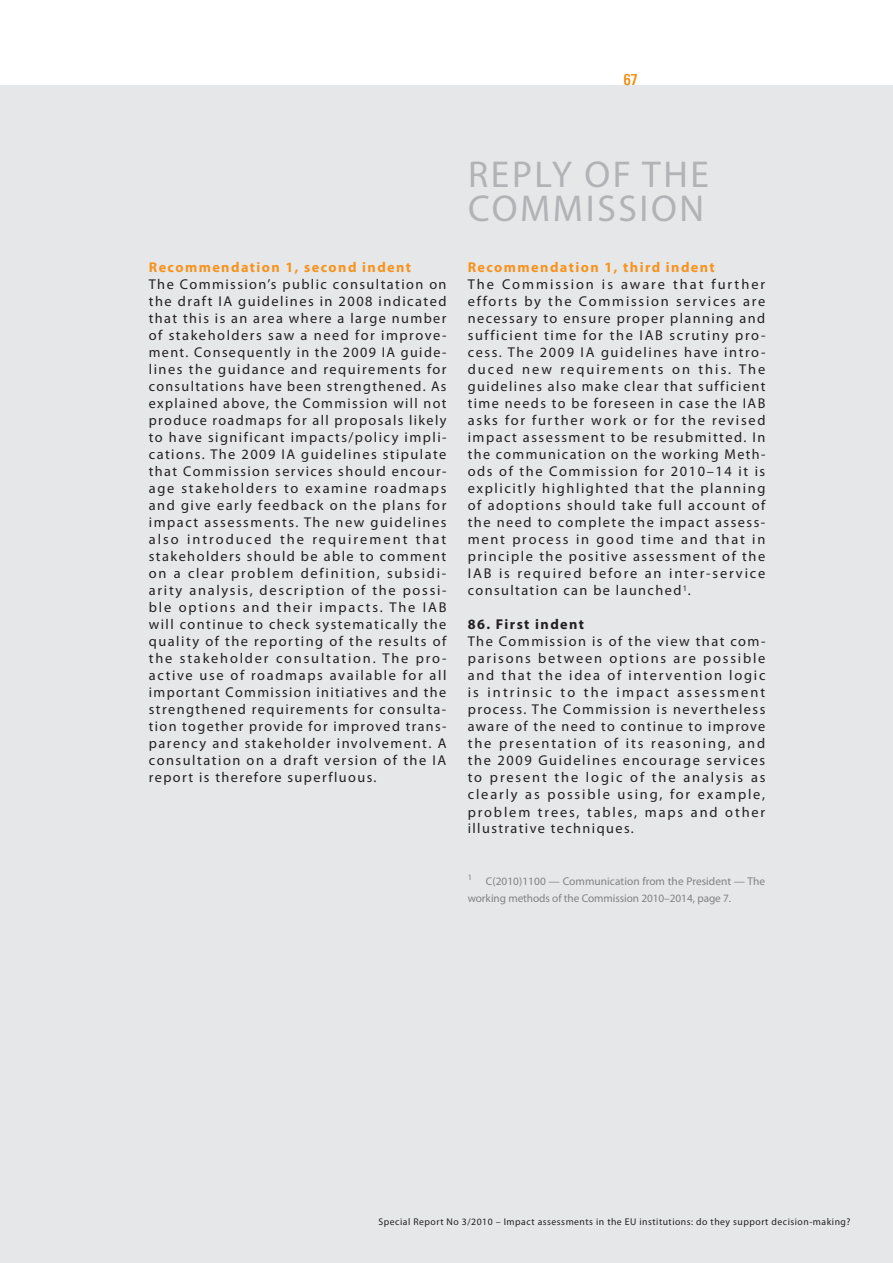
<style>
.page{position:relative;width:893px;height:1263px;background:#fff}
.page>*{position:absolute;margin:0;border:0;box-sizing:border-box;transform-origin:0 0}
.t1{font:37.5px/34px "Myriad Pro";letter-spacing:.07em;color:#b2b3b7}
.t2{font:condensed 15.75px "Univers LT Std";color:#f7931d}
.t3{font:14.25px/17px "Myriad Pro";letter-spacing:.105em;color:#231f20;text-align:justify}
.t4{font:700 14.25px "Myriad Pro";letter-spacing:.1em;color:#f7931d}
.t5{font:700 14.25px "Myriad Pro";letter-spacing:.1em;color:#231f20}
.t6{font:11.25px/17px "Myriad Pro";letter-spacing:.005em;color:#808285}
.t7{font:9.75px "Myriad Pro";letter-spacing:.05em;color:#231f20}
</style>
<div class="page">
<div style="left:0;top:85px;width:893px;height:1178px;background:#e6e7e9"></div>
<p class="t2" style="left:624px;top:69px;width:15px">67</p>
<p class="t4" style="left:149px;top:258px;width:264px">Recommendation 1, second indent</p>
<p class="t3" style="left:149px;top:276px;width:299px">The Commission’s public consultation on the draft IA guidelines in 2008 indicated that this is an area where a large number of stakeholders saw a need for improve&shy;ment. Consequently in the 2009 IA guide&shy;lines the guidance and requirements for consultations have been strengthened. As explained above, the Commission will not produce roadmaps for all proposals likely to have significant impacts/policy impli&shy;cations. The 2009 IA guidelines stipulate that Commission services should encour&shy;age stakeholders to examine roadmaps and give early feedback on the plans for impact assessments. The new guidelines also introduced the requirement that stakeholders should be able to comment on a clear problem definition, subsidi&shy;arity analysis, description of the possi&shy;ble options and their impacts. The IAB will continue to check systematically the quality of the reporting of the results of the stakeholder consultation. The pro&shy;active use of roadmaps available for all important Commission initiatives and the strengthened requirements for consulta&shy;tion together provide for improved trans&shy;parency and stakeholder involvement. A consultation on a draft version of the IA report is therefore superfluous.</p>
<h1 class="t1" style="left:468px;top:157px;width:197px">REPLYOF THE<br>COMM</h1>
<h1 class="t1" style="left:586px;top:191px;width:91px">ISSION</h1>
<p class="t4" style="left:468px;top:258px;width:249px">Recommendation 1, third indent</p>
<p class="t3" style="left:468px;top:276px;width:299px">The Commission is aware that further efforts by the Commission services are necessary to ensure proper planning and sufficient time for the IAB scrutiny pro&shy;cess. The 2009 IA guidelines have intro&shy;duced new requirements on this. The guidelines also make clear that sufficient time needs to be foreseen in case the IAB asks for further work or for the revised impact assessment to be resubmitted. In the communication on the working Meth&shy;ods of the Commission for 2010–14 it is explicitly highlighted that the planning of adoptions should take full account of the need to complete the impact assess&shy;ment process in good time and that in principle the positive assessment of the IAB is required before an inter-service consultation can be launched<sup>1</sup>.</p>
<p class="t5" style="left:468px;top:615px;width:118px">86. First indent</p>
<p class="t3" style="left:468px;top:633px;width:299px">The Commission is of the view that com&shy;parisons between options are possible and that the idea of intervention logic is intrinsic to the impact assessment process. The Commission is nevertheless aware of the need to continue to improve the presentation of its reasoning, and the 2009 Guidelines encourage services to present the logic of the analysis as clearly as possible using, for example, problem trees, tables, maps and other illustrative techniques.</p>
<p class="t6" style="left:468px;top:872px;width:299px"><sup>1</sup> C(2010)1100 — Communication from the President — The working methods of the Commission 2010–2014, page 7.</p>
<p class="t7" style="left:379px;top:1215px;width:473px">Special Report No 3/2010 – Impact assessments in the EU institutions: do they support decision-making?</p>
</div>
